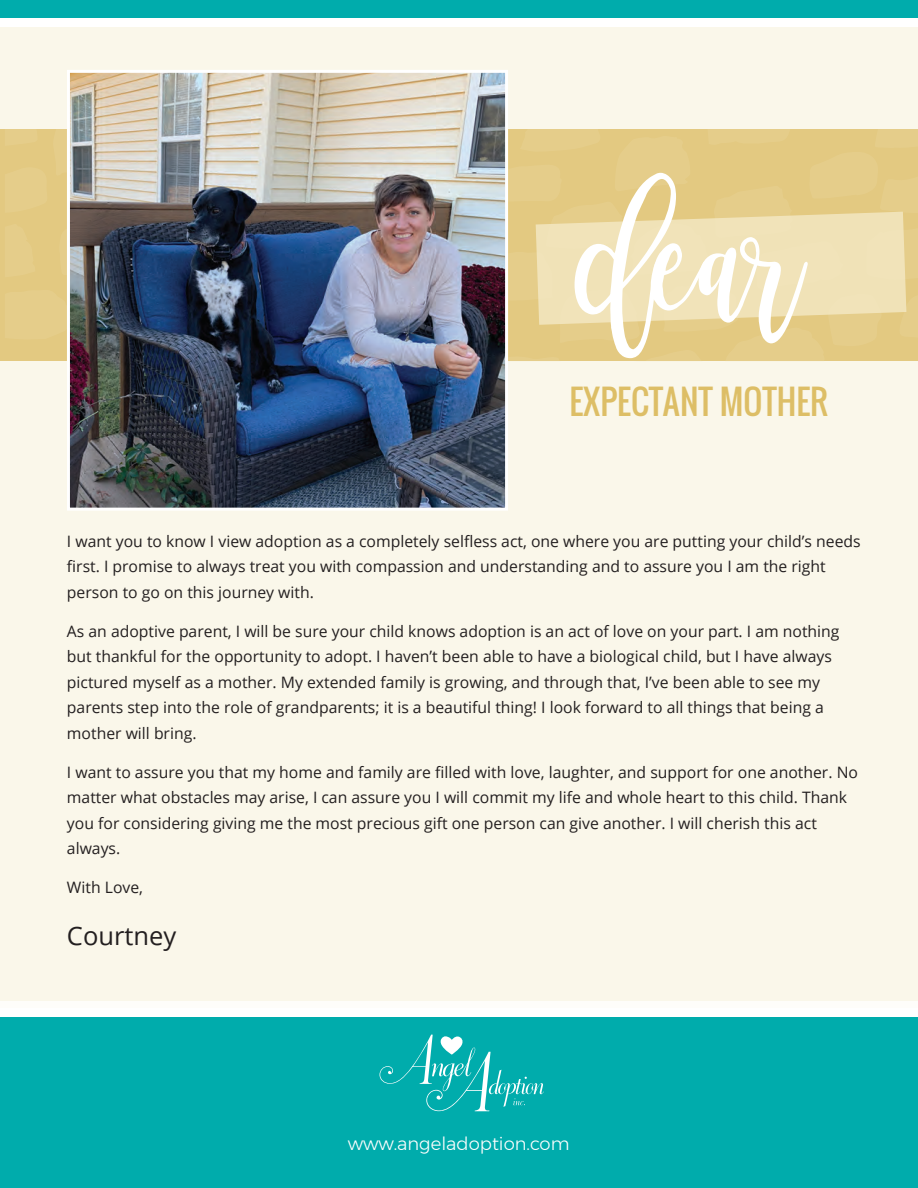
<style>
.page{position:relative;width:918px;height:1188px;background:#fff}
.page>*{position:absolute;margin:0;border:0;box-sizing:border-box;transform-origin:0 0}
.t1{font:205.5px "Masterblush";color:#fff}
.t2{font:33px "Oswald";color:#ddbe66}
.t3{font:25.5px "Open Sans";color:#231f20}
.t4{font:300 18px "Montserrat";color:#fff}
.t5{font:15.75px/25.5px "Open Sans";color:#231f20}
</style>
<div class="page">
<div style="left:0;top:27px;width:918px;height:973px;background:#faf7ea"></div>
<div style="left:0;top:1017px;width:918px;height:171px;background:#00acac"></div>
<svg style="left:5px;top:130px;width:913px;height:231px;background:#e8d296"></svg>
<div style="left:0;top:0;width:918px;height:18px;background:#00acac"></div>
<img style="left:71px;top:74px;width:433px;height:433px">
<div style="left:67px;top:70px;width:441px;height:441px;border:3px solid #fff"></div>
<svg style="left:380px;top:1035px;width:164px;height:76px"></svg>
<h1 class="t1" style="left:588px;top:122px;width:223px">dear</h1>
<h2 class="t2" style="left:569px;top:377px;width:260px">EXPECTANT MOTHER</h2>
<p class="t5" style="left:67px;top:528px;width:795px">I want you to know I view adoption as a completely selfless act, one where you are putting your child’s needs first. I promise to always treat you with compassion and understanding and to assure you I am the right person to go on this journey with.</p>
<p class="t5" style="left:67px;top:618px;width:774px">As an adoptive parent, I will be sure your child knows adoption is an act of love on your part. I am nothing but thankful for the opportunity to adopt. I haven’t been able to have a biological child, but I have always pictured myself as a mother. My extended family is growing, and through that, I’ve been able to see my parents step into the role of grandparents; it is a beautiful thing! I look forward to all things that being a mother will bring.</p>
<p class="t5" style="left:67px;top:759px;width:793px">I want to assure you that my home and family are filled with love, laughter, and support for one another. No matter what obstacles may arise, I can assure you I will commit my life and whole heart to this child. Thank you for considering giving me the most precious gift one person can give another. I will cherish this act always.</p>
<p class="t5" style="left:67px;top:874px;width:78px">With Love,</p>
<h3 class="t3" style="left:67px;top:918px;width:111px">Courtney</h3>
<p class="t4" style="left:348px;top:1130px;width:223px">www.angeladoption.com</p>
</div>
